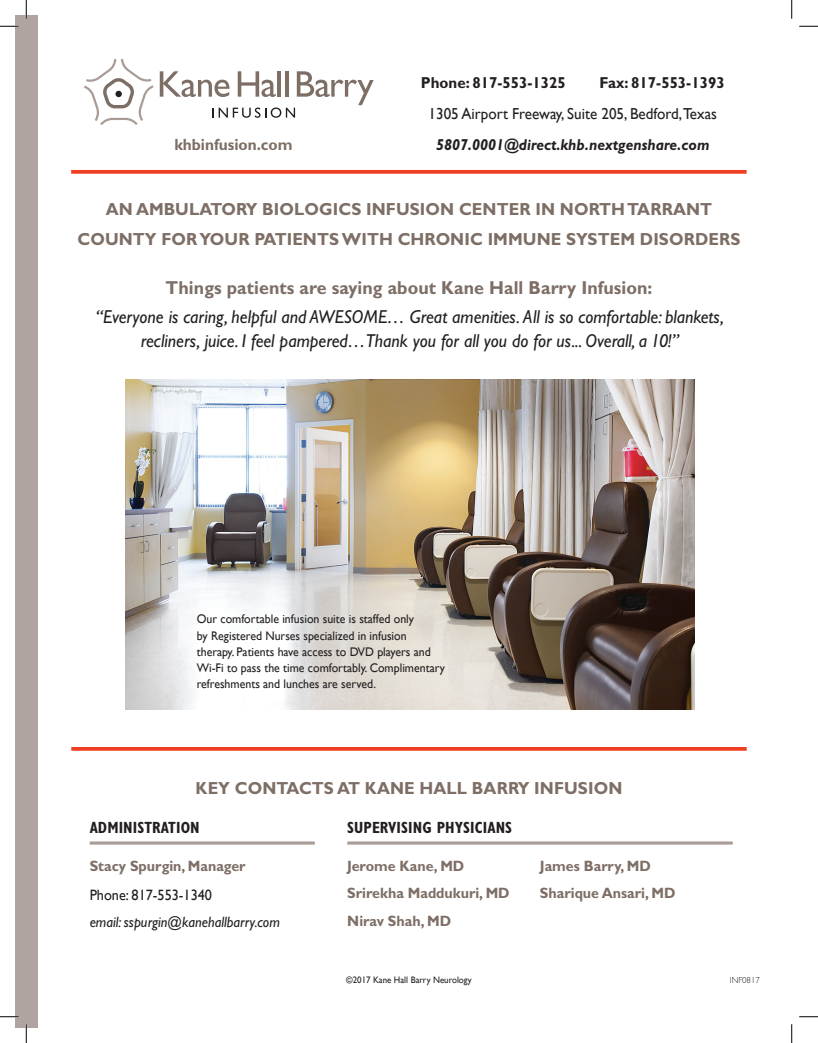
<style>
.page{position:relative;width:818px;height:1043px;background:#fff}
.page>*{position:absolute;margin:0;border:0;box-sizing:border-box;transform-origin:0 0}
.bio_copy{font:italic 18.75px/23.8px "Gill Sans";color:#231f20;text-align:center;scale:.95 1}
.Name_of_person{font:700 18.75px "Gill Sans";letter-spacing:.005em;color:#7d6e66;scale:.95 1}
.Name_of_person-2{font:700 17.5px "Gill Sans";letter-spacing:.005em;color:#7d6e66;scale:.95 1}
.Admin_rule_after{font:700 condensed 16.25px "Gill Sans";letter-spacing:.005em;color:#231f20;scale:.95 1}
.bio_copy-2{font:700 16.25px "Gill Sans";color:#7d6e66;scale:.95 1}
.bio_copy-3{font:15.88px "Gill Sans";color:#231f20;scale:.95 1}
.Name_of_person-3{font:italic 700 15.88px "Gill Sans";color:#231f20;scale:.95 1}
.Name_of_person-4{font:700 15.88px "Gill Sans";color:#231f20;scale:.95 1}
.Name_of_person-5{font:700 15px "Gill Sans";color:#7d6e66;scale:.95 1}
.Name_of_person-6{font:italic 15px "Gill Sans";color:#231f20;scale:.95 1}
.bio_copy-4{font:15px "Gill Sans";color:#231f20;scale:.95 1}
.bio_copy-5{font:12.5px/16.2px "Gill Sans";color:#231f20;scale:.95 1}
.bio_copy-6{font:9.38px "Gill Sans";color:#231f20;scale:.95 1}
.t1{font:300 8.75px "Gill Sans";color:#231f20}
</style>
<div class="page">
<hr style="left:71px;top:747px;width:675px;height:3px;background:#ef3e22">
<div style="left:15px;top:15px;width:23px;height:1013px;background:#afa4a0"></div>
<img style="left:126px;top:380px;width:568px;height:330px">
<hr style="left:90px;top:841px;width:225px;height:3px;background:#a99b95">
<hr style="left:347px;top:841px;width:385px;height:3px;background:#a99b95">
<svg style="left:84px;top:59px;width:69px;height:66px"></svg>
<svg style="left:160px;top:71px;width:213px;height:47px"></svg>
<svg style="left:71px;top:170px;width:675px;height:4px;background:#f04b31"></svg>
<svg style="left:0;top:25px;width:19px;height:2px"></svg>
<svg style="left:799px;top:25px;width:19px;height:2px"></svg>
<svg style="left:0;top:1016px;width:19px;height:1px"></svg>
<svg style="left:799px;top:1016px;width:19px;height:1px"></svg>
<svg style="left:25px;top:0;width:2px;height:19px"></svg>
<svg style="left:25px;top:1024px;width:2px;height:18px"></svg>
<svg style="left:791px;top:0;width:1px;height:19px"></svg>
<svg style="left:791px;top:1024px;width:1px;height:18px"></svg>
<p class="Name_of_person-4" style="left:421px;top:73px;width:154px">Phone: 817-553-1325</p>
<p class="Name_of_person-4" style="left:599px;top:73px;width:133px">Fax: 817-553-1393</p>
<p class="bio_copy-3" style="left:428px;top:104px;width:305px">1305 Airport Freeway, Suite 205, Bedford,Texas</p>
<p class="bio_copy-2" style="left:174px;top:135px;width:126px">khbinfusion.com</p>
<p class="Name_of_person-3" style="left:436px;top:136px;width:289px">5807.0001@direct.khb.nextgenshare.com</p>
<p class="Name_of_person-2" style="left:106px;top:199px;width:639px">AN AMBULATORY BIOLOGICS INFUSION CENTER IN NORTH TARRANT</p>
<p class="Name_of_person-2" style="left:77px;top:228px;width:699px">COUNTY FOR YOUR PATIENTS WITH CHRONIC IMMUNE SYSTEM DISORDERS</p>
<p class="Name_of_person" style="left:165px;top:276px;width:514px">Things patients are saying about Kane Hall Barry Infusion:</p>
<p class="bio_copy" style="left:96px;top:305px;width:662px">“Everyone is caring, helpful and AWESOME… Great amenities. All is so comfortable: blankets, recliners, juice. I feel pampered…Thank you for all you do for us... Overall, a 10!”</p>
<p class="bio_copy-5" style="left:197px;top:611px;width:263px">Our comfortable infusion suite is staffed only<br>by Registered Nurses specialized in infusion therapy. Patients have access to DVD players and Wi-Fi to pass the time comfortably. Complimentary refreshments and lunches are served.</p>
<p class="Name_of_person-2" style="left:196px;top:777px;width:450px">KEY CONTACTS AT KANE HALL BARRY INFUSION</p>
<p class="Admin_rule_after" style="left:90px;top:818px;width:117px">ADMINISTRATION</p>
<p class="Name_of_person-5" style="left:90px;top:856px;width:166px">Stacy Spurgin, Manager</p>
<p class="bio_copy-4" style="left:90px;top:885px;width:130px">Phone: 817-553-1340</p>
<p class="Name_of_person-6" style="left:90px;top:913px;width:202px">email: sspurgin@kanehallbarry.com</p>
<p class="Admin_rule_after" style="left:347px;top:818px;width:175px">SUPERVISING PHYSICIANS</p>
<p class="Name_of_person-5" style="left:347px;top:856px;width:125px">Jerome Kane, MD</p>
<p class="Name_of_person-5" style="left:540px;top:856px;width:118px">James Barry, MD</p>
<p class="Name_of_person-5" style="left:347px;top:884px;width:172px">Srirekha Maddukuri, MD</p>
<p class="Name_of_person-5" style="left:540px;top:884px;width:144px">Sharique Ansari, MD</p>
<p class="Name_of_person-5" style="left:347px;top:911px;width:111px">Nirav Shah, MD</p>
<p class="bio_copy-6" style="left:346px;top:974px;width:134px">©2017 Kane Hall Barry Neurology</p>
<p class="t1" style="left:729px;top:975px;width:31px">INF0817</p>
</div>
